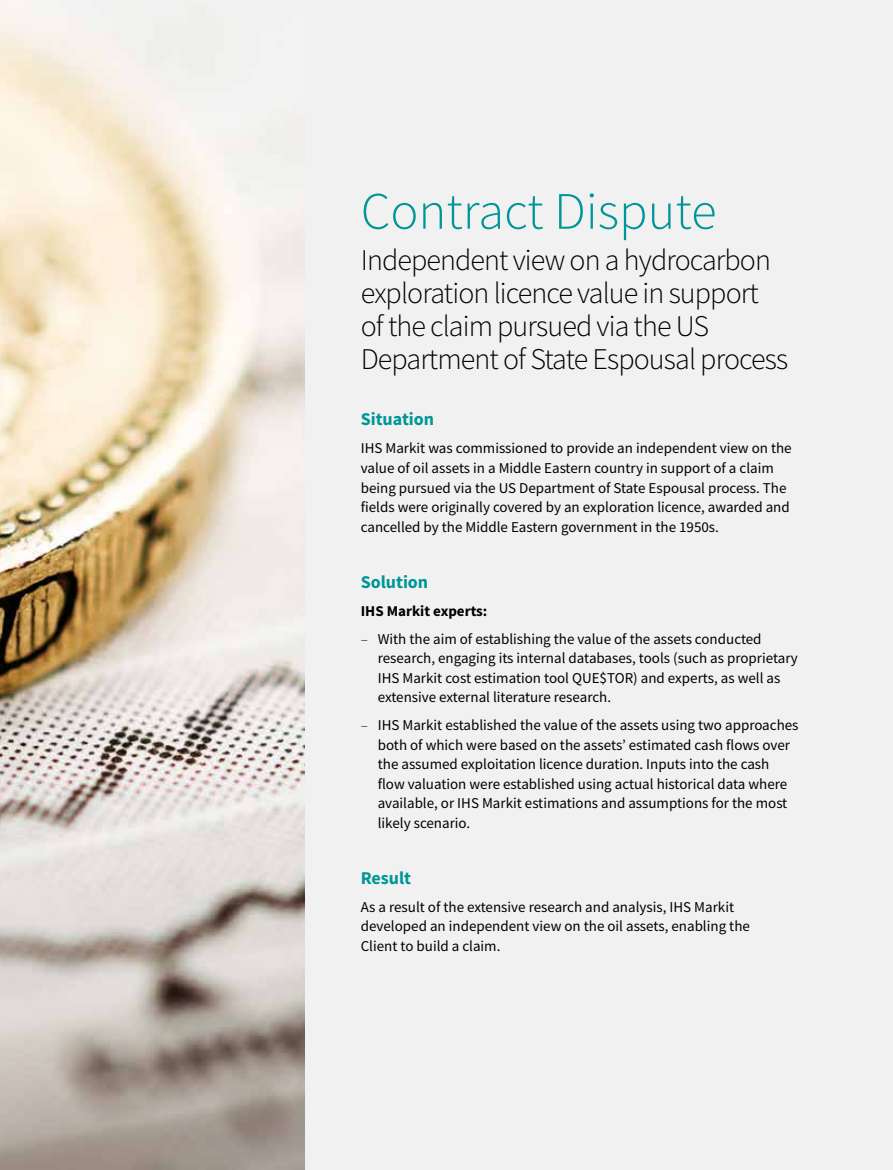
<style>
.page{position:relative;width:893px;height:1170px;background:#fff}
.page>*{position:absolute;margin:0;border:0;box-sizing:border-box;transform-origin:0 0}
.t1{font:300 52.5px "Source Sans Pro";color:#009697}
.t2{font:300 30px/33px "Source Sans Pro";letter-spacing:-.03em;color:#000}
.t3{font:700 18px "Source Sans Pro";color:#009697}
.t4{font:15px/19.5px "Source Sans Pro";color:#000}
.s1{font-weight:700}
.s2{font-weight:300}
</style>
<div class="page">
<div style="left:0;top:0;width:893px;height:1169px;background:#f1f1f2"></div>
<img style="left:0;top:32px;width:304px;height:1137px">
<h1 class="t1" style="left:361px;top:179px;width:357px">Contract Dispute</h1>
<h2 class="t2" style="left:361px;top:244px;width:429px">Independent view on a hydrocarbon exploration licence value in support of the claim pursued via the US Department of State Espousal process</h2>
<p class="t3" style="left:361px;top:407px;width:75px">Situation</p>
<p class="t4" style="left:361px;top:438px;width:432px">IHS Markit was commissioned to provide an independent view on the value of oil assets in a Middle Eastern country in support of a claim being pursued via the US Department of State Espousal process. The fields were originally covered by an exploration licence, awarded and cancelled by the Middle Eastern government in the 1950s.</p>
<p class="t3" style="left:361px;top:569px;width:69px">Solution</p>
<p class="t4" style="left:361px;top:596px;width:402px;line-height:28px"><span class="s1">IHS Markit experts:<br></span><span class="s2">‒</span> With the aim of establishing the value of the assets conducted</p>
<p class="t4" style="left:378px;top:648px;width:422px">research, engaging its internal databases, tools (such as proprietary<br>IHS Markit cost estimation tool QUE$TOR) and experts, as well as extensive external literature research.</p>
<p class="t4" style="left:378px;top:715px;width:422px;text-indent:-17px"><span class="s2">‒</span> IHS Markit established the value of the assets using two approaches both of which were based on the assets’ estimated cash flows over the assumed exploitation licence duration. Inputs into the cash flow valuation were established using actual historical data where available, or IHS Markit estimations and assumptions for the most likely scenario.</p>
<p class="t3" style="left:361px;top:865px;width:52px">Result</p>
<p class="t4" style="left:361px;top:896px;width:391px">As a result of the extensive research and analysis, IHS Markit developed an independent view on the oil assets, enabling the<br>Client to build a claim.</p>
</div>
